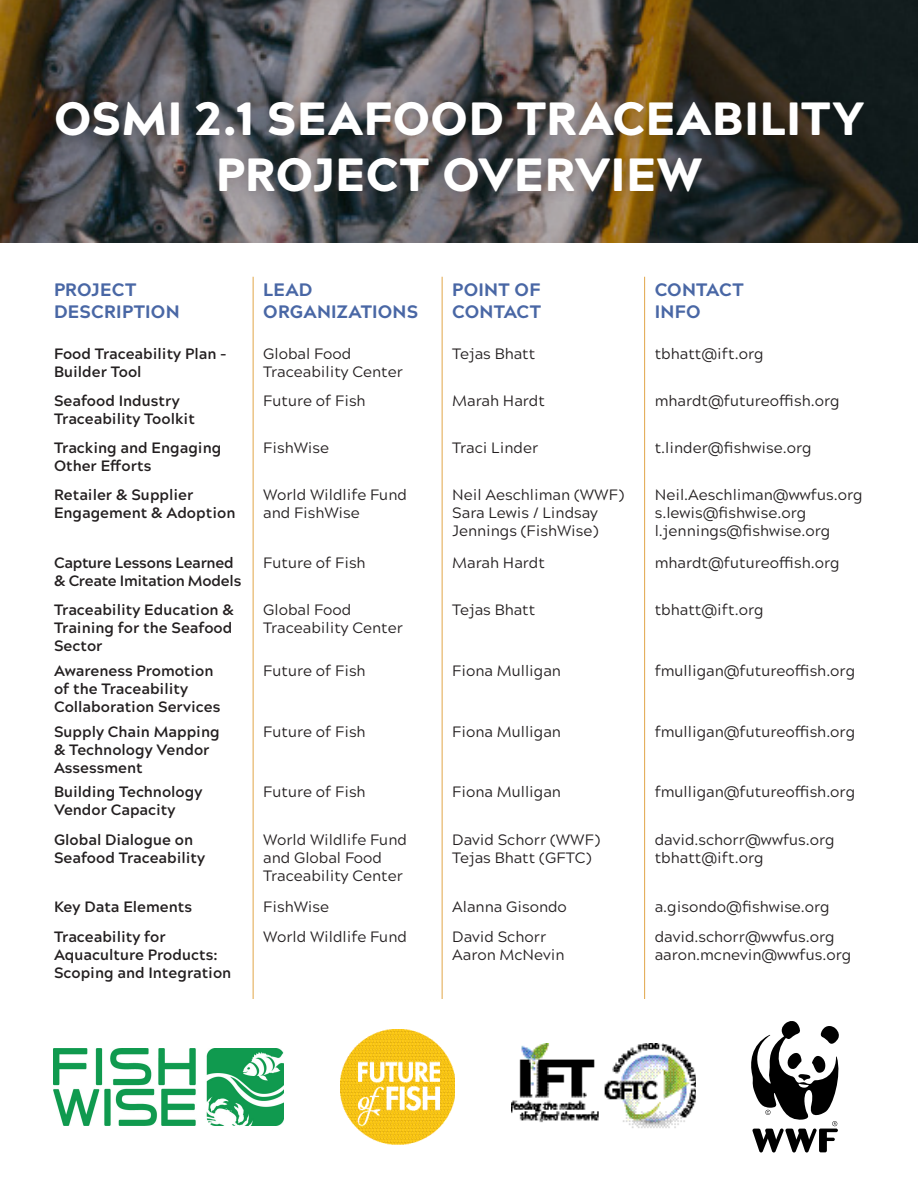
<style>
.page{position:relative;width:918px;height:1188px;background:#fff}
.page>*{position:absolute;margin:0;border:0;box-sizing:border-box;transform-origin:0 0}
.t1{font:900 46.5px/55.8px "Acherus Grotesque";letter-spacing:.015em;color:#fff;text-align:center}
.t2{font:800 18px "Acherus Grotesque";letter-spacing:.01em;color:#4967a5}
.t3{font:15px/18px "Acherus Grotesque";color:#231f20}
.t4{font:700 15px/18px "Acherus Grotesque";color:#231f20}
.t5{font:700 15px/18px "Acherus Grotesque";letter-spacing:-.02em;color:#231f20}
</style>
<div class="page">
<svg style="left:0;top:0;width:918px;height:243px"></svg>
<div style="left:41px;top:87px;width:837px;height:119px;background:#231f20;opacity:.25"></div>
<img style="left:340px;top:1029px;width:115px;height:115px">
<svg style="left:751px;top:1021px;width:88px;height:132px"></svg>
<img style="left:54px;top:1048px;width:230px;height:77px">
<img style="left:512px;top:1043px;width:184px;height:85px">
<hr style="left:253px;top:277px;width:1px;height:722px;background:#e1a648">
<hr style="left:442px;top:277px;width:1px;height:722px;background:#e1a648">
<hr style="left:644px;top:277px;width:1px;height:722px;background:#e1a648">
<p class="t1" style="left:54px;top:89px;width:812px">OSMI 2.1 SEAFOOD TRACEABILITY<br>PROJECT OVERVIEW</p>
<p class="t2" style="left:54px;top:274px;width:84px">PROJECT</p>
<p class="t2" style="left:54px;top:296px;width:127px">DESCRIPTION</p>
<p class="t2" style="left:263px;top:274px;width:51px">LEAD</p>
<p class="t2" style="left:263px;top:296px;width:157px">ORGANIZATIONS</p>
<p class="t2" style="left:452px;top:274px;width:90px">POINT OF</p>
<p class="t2" style="left:452px;top:296px;width:90px">CONTACT</p>
<p class="t2" style="left:655px;top:274px;width:90px">CONTACT</p>
<p class="t2" style="left:655px;top:296px;width:47px">INFO</p>
<p class="t4" style="left:54px;top:344px;width:174px">Food Traceability Plan -<br>Builder Tool</p>
<p class="t3" style="left:263px;top:344px;width:141px">Global Food<br>Traceability Center</p>
<p class="t3" style="left:452px;top:344px;width:85px">Tejas Bhatt</p>
<p class="t3" style="left:655px;top:344px;width:110px">tbhatt@ift.org</p>
<p class="t4" style="left:54px;top:391px;width:143px">Seafood Industry<br>Traceability Toolkit</p>
<p class="t3" style="left:263px;top:391px;width:104px">Future of Fish</p>
<p class="t3" style="left:452px;top:391px;width:94px">Marah Hardt</p>
<p class="t3" style="left:655px;top:391px;width:186px">mhardt@futureoffish.org</p>
<p class="t4" style="left:54px;top:438px;width:169px">Tracking and Engaging<br>Other Efforts</p>
<p class="t3" style="left:263px;top:438px;width:67px">FishWise</p>
<p class="t3" style="left:452px;top:438px;width:87px">Traci Linder</p>
<p class="t3" style="left:655px;top:438px;width:158px">t.linder@fishwise.org</p>
<p class="t4" style="left:54px;top:485px;width:183px">Retailer &amp; Supplier<br>Engagement &amp; Adoption</p>
<p class="t3" style="left:263px;top:485px;width:145px">World Wildlife Fund and FishWise</p>
<p class="t3" style="left:452px;top:485px;width:173px">Neil Aeschliman (WWF)</p>
<p class="t3" style="left:655px;top:485px;width:209px">Neil.Aeschliman@wwfus.org</p>
<p class="t3" style="left:655px;top:503px;width:177px">s.lewis@fishwise.org l.jennings@fishwise.org</p>
<p class="t3" style="left:452px;top:503px;width:147px">Sara Lewis / Lindsay<br>Jennings (FishWise)</p>
<p class="t5" style="left:54px;top:553px;width:189px">Capture Lessons Learned &amp; Create Imitation Models</p>
<p class="t3" style="left:263px;top:553px;width:104px">Future of Fish</p>
<p class="t3" style="left:452px;top:553px;width:94px">Marah Hardt</p>
<p class="t3" style="left:655px;top:553px;width:186px">mhardt@futureoffish.org</p>
<p class="t4" style="left:54px;top:600px;width:181px;text-align:justify">Traceability Education &amp; Training for the Seafood Sector</p>
<p class="t3" style="left:263px;top:600px;width:141px">Global Food<br>Traceability Center</p>
<p class="t3" style="left:452px;top:600px;width:85px">Tejas Bhatt</p>
<p class="t3" style="left:655px;top:600px;width:110px">tbhatt@ift.org</p>
<p class="t4" style="left:54px;top:661px;width:168px">Awareness Promotion of the Traceability<br>Collaboration Services</p>
<p class="t3" style="left:263px;top:661px;width:104px">Future of Fish</p>
<p class="t3" style="left:452px;top:661px;width:110px">Fiona Mulligan</p>
<p class="t3" style="left:655px;top:661px;width:202px">fmulligan@futureoffish.org</p>
<p class="t4" style="left:54px;top:722px;width:167px">Supply Chain Mapping &amp; Technology Vendor<br>Assessment</p>
<p class="t3" style="left:263px;top:722px;width:104px">Future of Fish</p>
<p class="t3" style="left:452px;top:722px;width:110px">Fiona Mulligan</p>
<p class="t3" style="left:655px;top:722px;width:202px">fmulligan@futureoffish.org</p>
<p class="t4" style="left:54px;top:782px;width:150px">Building Technology<br>Vendor Capacity</p>
<p class="t3" style="left:263px;top:782px;width:104px">Future of Fish</p>
<p class="t3" style="left:452px;top:782px;width:110px">Fiona Mulligan</p>
<p class="t3" style="left:655px;top:782px;width:202px">fmulligan@futureoffish.org</p>
<p class="t4" style="left:54px;top:830px;width:153px">Global Dialogue on<br>Seafood Traceability</p>
<p class="t3" style="left:263px;top:830px;width:145px">World Wildlife Fund and Global Food<br>Traceability Center</p>
<p class="t3" style="left:452px;top:830px;width:149px">David Schorr (WWF)</p>
<p class="t3" style="left:655px;top:830px;width:182px">david.schorr@wwfus.org tbhatt@ift.org</p>
<p class="t3" style="left:452px;top:848px;width:141px">Tejas Bhatt (GFTC)</p>
<p class="t4" style="left:54px;top:897px;width:140px">Key Data Elements</p>
<p class="t3" style="left:263px;top:897px;width:67px">FishWise</p>
<p class="t3" style="left:452px;top:897px;width:116px">Alanna Gisondo</p>
<p class="t3" style="left:655px;top:897px;width:177px">a.gisondo@fishwise.org</p>
<p class="t4" style="left:54px;top:927px;width:179px">Traceability for<br>Aquaculture Products:<br>Scoping and Integration</p>
<p class="t3" style="left:263px;top:927px;width:145px">World Wildlife Fund</p>
<p class="t3" style="left:452px;top:927px;width:95px">David Schorr</p>
<p class="t3" style="left:655px;top:927px;width:182px">david.schorr@wwfus.org</p>
<p class="t3" style="left:655px;top:945px;width:198px">aaron.mcnevin@wwfus.org</p>
<p class="t3" style="left:452px;top:945px;width:114px">Aaron McNevin</p>
</div>
